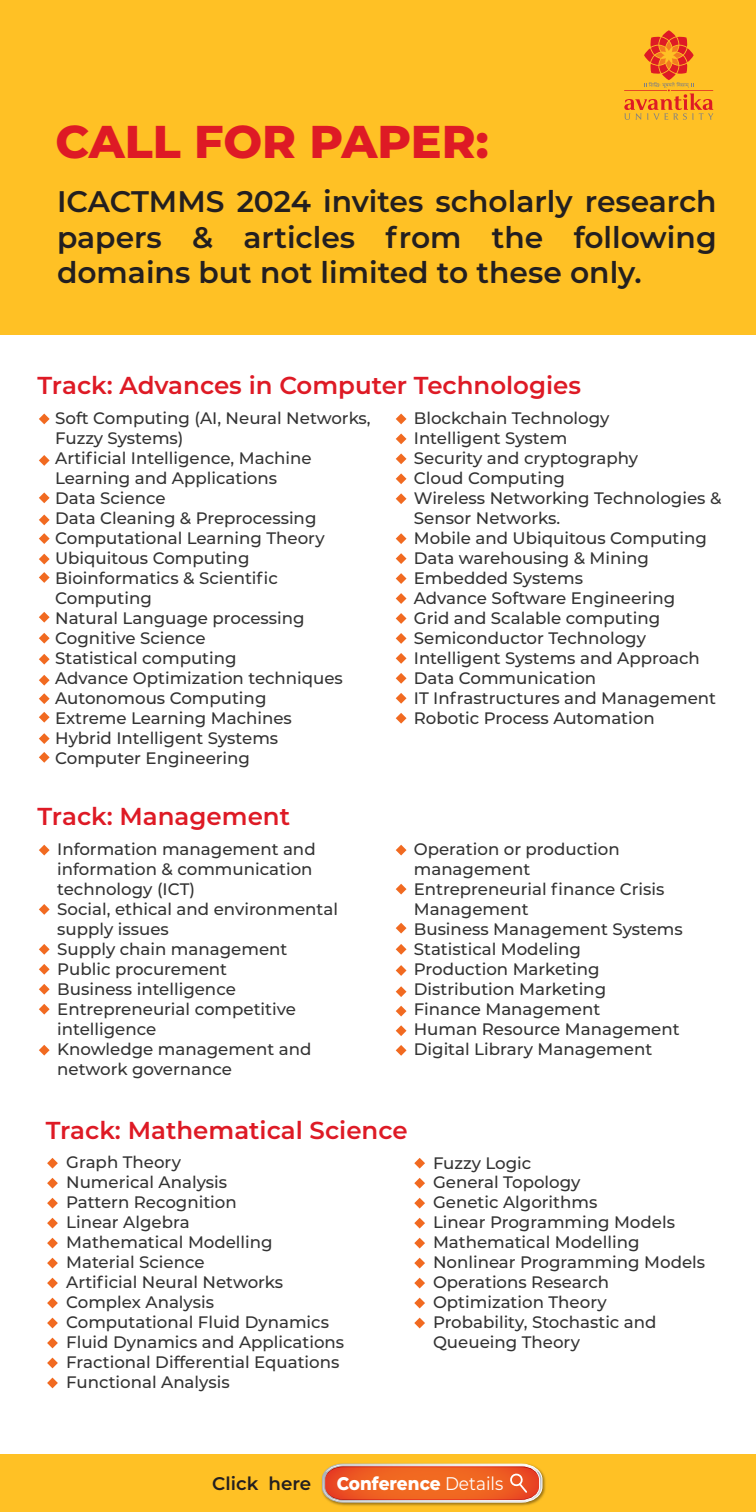
<style>
.page{position:relative;width:756px;height:1512px;background:#fff}
.page>*{position:absolute;margin:0;border:0;box-sizing:border-box;transform-origin:0 0}
.t1{font:800 45.85px "Montserrat";color:#de1a25}
.t2{font:600 29.75px/35.7px "Montserrat";color:#231f20;text-align:justify}
.t3{font:600 24.5px "Montserrat";color:#de1a25}
.t4{font:800 18.38px "Montserrat";color:#fff;scale:.92 1}
.t5{font:600 18.2px "Montserrat";color:#231f20}
.t6{font:500 16.62px/19.9px "Montserrat";color:#333}
.s1{font-weight:400}
</style>
<div class="page">
<hr style="left:755px;top:1454px;width:1px;height:58px;background:#ffc125">
<svg style="left:47px;top:1158px;width:11px;height:11px"></svg>
<svg style="left:47px;top:1178px;width:11px;height:11px"></svg>
<svg style="left:47px;top:1198px;width:11px;height:11px"></svg>
<svg style="left:47px;top:1218px;width:11px;height:11px"></svg>
<svg style="left:47px;top:1238px;width:11px;height:11px"></svg>
<svg style="left:47px;top:1258px;width:11px;height:10px"></svg>
<svg style="left:47px;top:1278px;width:11px;height:10px"></svg>
<svg style="left:47px;top:1298px;width:11px;height:10px"></svg>
<svg style="left:47px;top:1318px;width:11px;height:10px"></svg>
<svg style="left:47px;top:1338px;width:11px;height:10px"></svg>
<svg style="left:47px;top:1358px;width:11px;height:10px"></svg>
<svg style="left:47px;top:1378px;width:11px;height:10px"></svg>
<svg style="left:414px;top:1158px;width:11px;height:11px"></svg>
<svg style="left:414px;top:1178px;width:11px;height:11px"></svg>
<svg style="left:414px;top:1198px;width:11px;height:11px"></svg>
<svg style="left:414px;top:1218px;width:11px;height:11px"></svg>
<svg style="left:414px;top:1238px;width:11px;height:11px"></svg>
<svg style="left:414px;top:1258px;width:11px;height:10px"></svg>
<svg style="left:414px;top:1278px;width:11px;height:10px"></svg>
<svg style="left:414px;top:1298px;width:11px;height:10px"></svg>
<svg style="left:414px;top:1318px;width:11px;height:10px"></svg>
<div style="left:1px;top:0;width:755px;height:334px;background:#ffc125"></div>
<div style="left:0;top:1454px;width:755px;height:58px;background:#ffc125"></div>
<img style="left:321px;top:1463px;width:225px;height:43px">
<svg style="left:322px;top:1464px;width:220px;height:38px;background:#ea703c"></svg>
<svg style="left:39px;top:414px;width:11px;height:10px"></svg>
<svg style="left:396px;top:414px;width:11px;height:10px"></svg>
<svg style="left:396px;top:434px;width:11px;height:10px"></svg>
<svg style="left:396px;top:453px;width:11px;height:11px"></svg>
<svg style="left:396px;top:473px;width:11px;height:11px"></svg>
<svg style="left:396px;top:493px;width:11px;height:11px"></svg>
<svg style="left:396px;top:533px;width:11px;height:11px"></svg>
<svg style="left:396px;top:553px;width:11px;height:11px"></svg>
<svg style="left:396px;top:573px;width:11px;height:11px"></svg>
<svg style="left:396px;top:593px;width:11px;height:11px"></svg>
<svg style="left:396px;top:613px;width:11px;height:11px"></svg>
<svg style="left:396px;top:633px;width:11px;height:11px"></svg>
<svg style="left:396px;top:653px;width:11px;height:11px"></svg>
<svg style="left:396px;top:673px;width:11px;height:11px"></svg>
<svg style="left:396px;top:693px;width:11px;height:11px"></svg>
<svg style="left:396px;top:713px;width:11px;height:11px"></svg>
<svg style="left:39px;top:455px;width:11px;height:11px"></svg>
<svg style="left:39px;top:492px;width:11px;height:11px"></svg>
<svg style="left:39px;top:515px;width:11px;height:10px"></svg>
<svg style="left:39px;top:533px;width:11px;height:11px"></svg>
<svg style="left:39px;top:554px;width:11px;height:10px"></svg>
<svg style="left:39px;top:572px;width:11px;height:11px"></svg>
<svg style="left:39px;top:612px;width:11px;height:11px"></svg>
<svg style="left:39px;top:633px;width:11px;height:11px"></svg>
<svg style="left:39px;top:654px;width:11px;height:11px"></svg>
<svg style="left:39px;top:675px;width:11px;height:11px"></svg>
<svg style="left:39px;top:693px;width:11px;height:11px"></svg>
<svg style="left:39px;top:712px;width:11px;height:11px"></svg>
<svg style="left:39px;top:733px;width:11px;height:11px"></svg>
<svg style="left:39px;top:752px;width:11px;height:11px"></svg>
<svg style="left:396px;top:845px;width:11px;height:10px"></svg>
<svg style="left:396px;top:884px;width:11px;height:11px"></svg>
<svg style="left:396px;top:923px;width:11px;height:11px"></svg>
<svg style="left:396px;top:944px;width:11px;height:11px"></svg>
<svg style="left:396px;top:965px;width:11px;height:11px"></svg>
<svg style="left:396px;top:986px;width:11px;height:11px"></svg>
<svg style="left:396px;top:1006px;width:11px;height:10px"></svg>
<svg style="left:396px;top:1025px;width:11px;height:11px"></svg>
<svg style="left:396px;top:1045px;width:11px;height:11px"></svg>
<svg style="left:39px;top:845px;width:11px;height:10px"></svg>
<svg style="left:39px;top:904px;width:11px;height:11px"></svg>
<svg style="left:39px;top:944px;width:11px;height:11px"></svg>
<svg style="left:39px;top:964px;width:11px;height:11px"></svg>
<svg style="left:39px;top:984px;width:11px;height:11px"></svg>
<svg style="left:39px;top:1004px;width:11px;height:11px"></svg>
<svg style="left:39px;top:1045px;width:11px;height:11px"></svg>
<svg style="left:624px;top:30px;width:89px;height:90px"></svg>
<h1 class="t1" style="left:55px;top:109px;width:435px">CALL FOR PAPER:</h1>
<h2 class="t2" style="left:57px;top:182px;width:661px">ICACTMMS 2024 invites scholarly research papers &amp; articles from the following domains but not limited to these only.</h2>
<h3 class="t3" style="left:38px;top:367px;width:545px">Track: Advances in Computer Technologies</h3>
<p class="t6" style="left:414px;top:408px;width:309px">Blockchain Technology<br>Intelligent System<br>Security and cryptography<br>Cloud Computing<br>Wireless Networking Technologies &amp;<br>Sensor Networks.<br>Mobile and Ubiquitous Computing<br>Data warehousing &amp; Mining<br>Embedded Systems<br>Advance Software Engineering<br>Grid and Scalable computing<br>Semiconductor Technology<br>Intelligent Systems and Approach<br>Data Communication<br>IT Infrastructures and Management<br>Robotic Process Automation</p>
<p class="t6" style="left:55px;top:408px;width:317px">Soft Computing (AI, Neural Networks,<br>Fuzzy Systems)<br>Artificial Intelligence, Machine<br>Learning and Applications<br>Data Science<br>Data Cleaning &amp; Preprocessing<br>Computational Learning Theory<br>Ubiquitous Computing<br>Bioinformatics &amp; Scientific<br>Computing<br>Natural Language processing<br>Cognitive Science<br>Statistical computing<br>Advance Optimization techniques<br>Autonomous Computing<br>Extreme Learning Machines<br>Hybrid Intelligent Systems<br>Computer Engineering</p>
<h3 class="t3" style="left:38px;top:799px;width:254px">Track: Management</h3>
<p class="t6" style="left:57px;top:839px;width:282px">Information management and information &amp; communication technology (ICT)<br>Social, ethical and environmental supply issues<br>Supply chain management<br>Public procurement<br>Business intelligence<br>Entrepreneurial competitive intelligence<br>Knowledge management and network governance</p>
<p class="t6" style="left:414px;top:839px;width:271px">Operation or production management<br>Entrepreneurial finance Crisis<br>Management<br>Business Management Systems<br>Statistical Modeling<br>Production Marketing<br>Distribution Marketing<br>Finance Management<br>Human Resource Management<br>Digital Library Management</p>
<h3 class="t3" style="left:46px;top:1112px;width:363px">Track: Mathematical Science</h3>
<p class="t6" style="left:66px;top:1152px;width:280px">Graph Theory<br>Numerical Analysis<br>Pattern Recognition<br>Linear Algebra<br>Mathematical Modelling<br>Material Science<br>Artificial Neural Networks<br>Complex Analysis<br>Computational Fluid Dynamics<br>Fluid Dynamics and Applications<br>Fractional Differential Equations<br>Functional Analysis</p>
<p class="t6" style="left:433px;top:1152px;width:274px">Fuzzy Logic<br>General Topology<br>Genetic Algorithms<br>Linear Programming Models<br>Mathematical Modelling<br>Nonlinear Programming Models<br>Operations Research<br>Optimization Theory<br>Probability, Stochastic and<br>Queueing Theory</p>
<p class="t5" style="left:212px;top:1471px;width:100px">Click here</p>
<p class="t4" style="left:337px;top:1470px;width:183px">Conference <span class="s1">Details</span></p>
</div>
